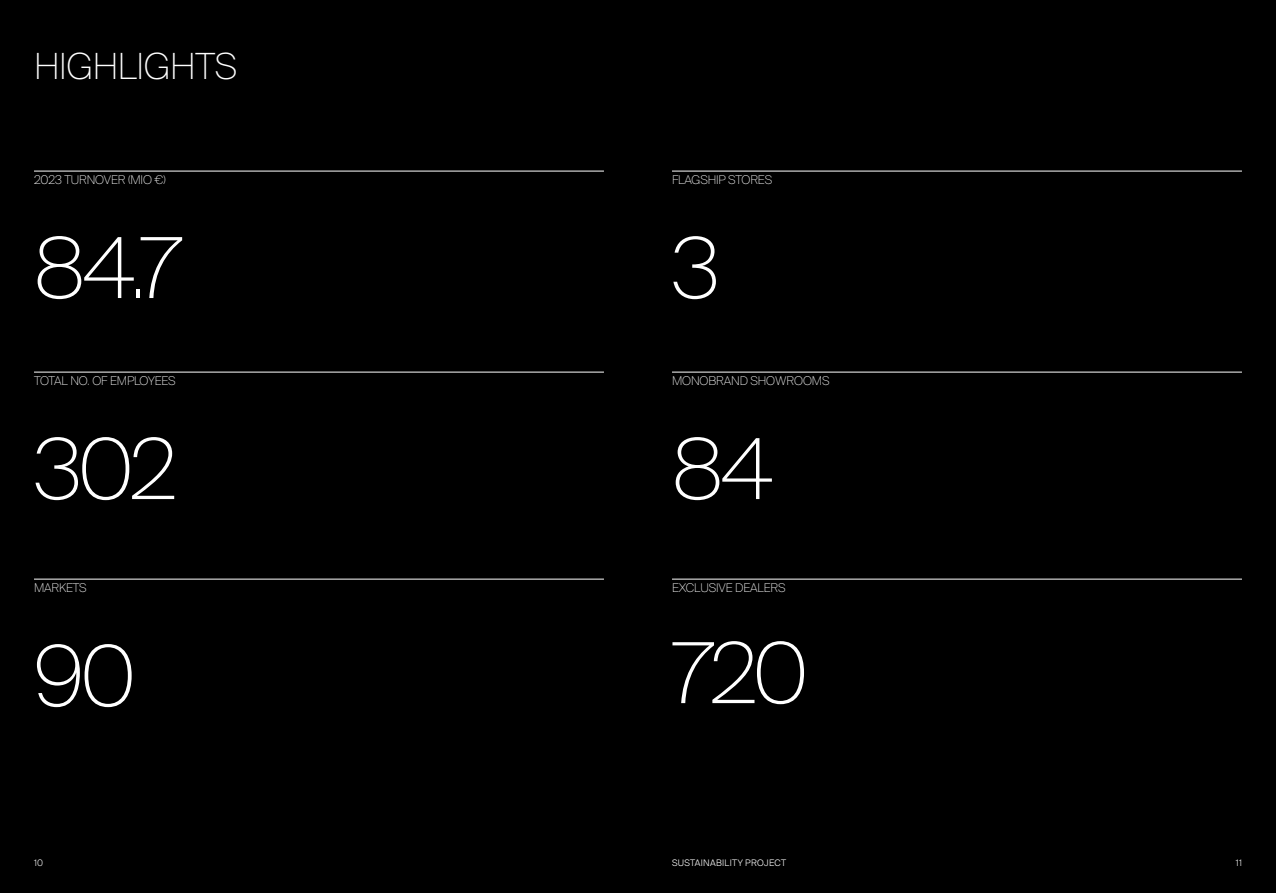
<style>
.page{position:relative;width:1276px;height:893px;background:#000}
.page>*{position:absolute;margin:0;border:0;box-sizing:border-box;transform-origin:0 0}
.t1{font:100 84px "Suisse Intl";letter-spacing:-.045em;color:#fff}
.t2{font:100 36px "Suisse Intl";letter-spacing:-.015em;color:#fff}
.t3{font:100 12px "Suisse Intl";letter-spacing:-.01em;color:#fff}
.t4{font:300 9px "Suisse Intl";letter-spacing:.03em;color:#fff}
</style>
<div class="page">
<hr style="left:34px;top:171px;width:570px;height:1px;background:#fff">
<hr style="left:34px;top:372px;width:570px;height:1px;background:#fff">
<hr style="left:34px;top:579px;width:570px;height:1px;background:#fff">
<hr style="left:672px;top:171px;width:570px;height:1px;background:#fff">
<hr style="left:672px;top:372px;width:570px;height:1px;background:#fff">
<hr style="left:672px;top:579px;width:570px;height:1px;background:#fff">
<h2 class="t2" style="left:34px;top:46px;width:205px">HIGHLIGHTS</h2>
<p class="t3" style="left:34px;top:173px;width:133px">2023 TURNOVER (MIO €)</p>
<p class="t3" style="left:672px;top:173px;width:102px">FLAGSHIP STORES</p>
<h1 class="t1" style="left:34px;top:220px;width:150px">84.7</h1>
<h1 class="t1" style="left:672px;top:220px;width:49px">3</h1>
<p class="t3" style="left:34px;top:374px;width:143px">TOTAL NO. OF EMPLOYEES</p>
<p class="t3" style="left:672px;top:374px;width:159px">MONOBRAND SHOWROOMS</p>
<h1 class="t1" style="left:34px;top:421px;width:144px">302</h1>
<h1 class="t1" style="left:672px;top:421px;width:102px">84</h1>
<p class="t3" style="left:34px;top:581px;width:54px">MARKETS</p>
<p class="t3" style="left:672px;top:581px;width:115px">EXCLUSIVE DEALERS</p>
<h1 class="t1" style="left:34px;top:628px;width:103px">90</h1>
<h1 class="t1" style="left:672px;top:625px;width:138px">720</h1>
<p class="t4" style="left:34px;top:857px;width:11px">10</p>
<p class="t4" style="left:672px;top:857px;width:115px">SUSTAINABILITY PROJECT</p>
<p class="t4" style="left:1236px;top:857px;width:8px">11</p>
</div>
